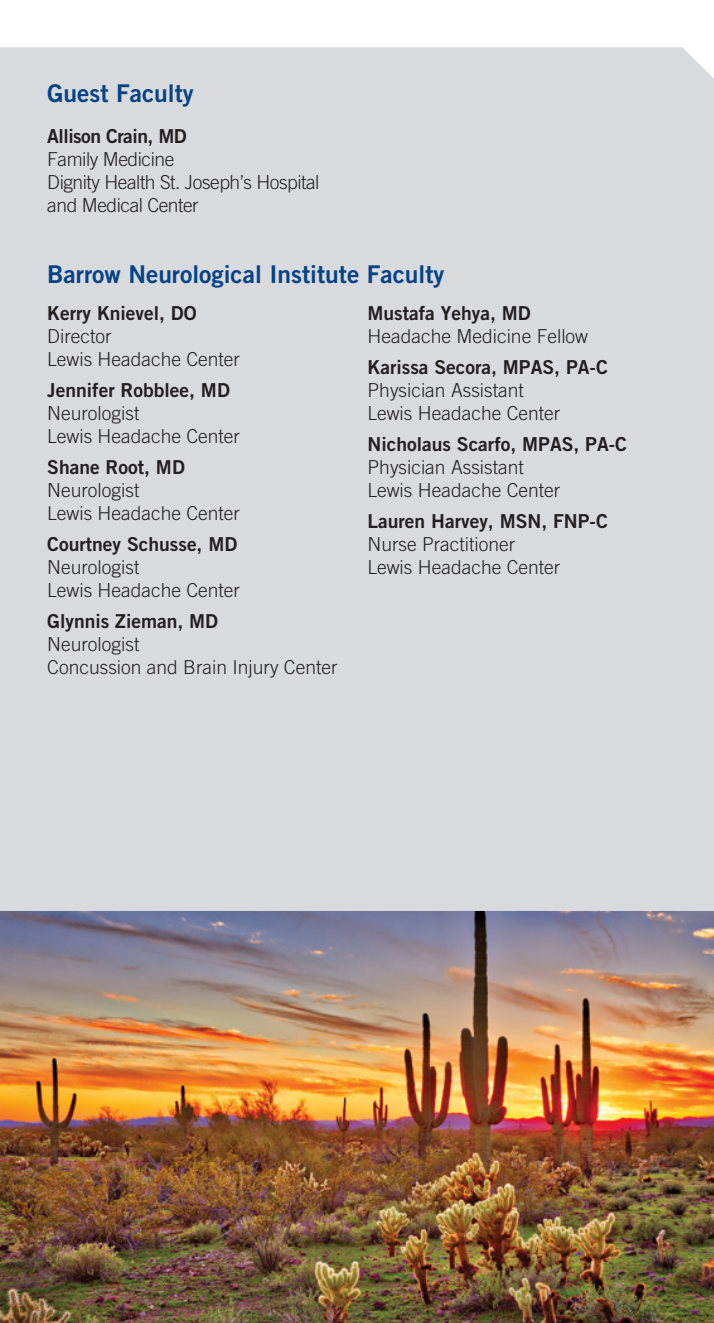
<style>
.page{position:relative;width:714px;height:1323px;background:#fff}
.page>*{position:absolute;margin:0;border:0;box-sizing:border-box;transform-origin:0 0}
.t1{font:24.5px "Trade Gothic LT Pro Bd 2";color:#054286}
.t2{font:300 19.25px/23.1px "Trade Gothic LT Pro";color:#231f20}
.t3{font:19.25px "Trade Gothic LT Pro Bd 2";color:#231f20}
.t4{font:300 19.25px/23.1px "Trade Gothic LT Pro";letter-spacing:-.025em;color:#231f20}
.t5{font:19.25px "Trade Gothic LT Pro Bd 2";letter-spacing:-.025em;color:#231f20}
</style>
<div class="page">
<img style="left:0;top:911px;width:713px;height:412px">
<div style="left:0;top:47px;width:713px;height:864px;background:#d9dadd"></div>
<p class="t1" style="left:47px;top:78px;width:148px">Guest Faculty</p>
<p class="t5" style="left:47px;top:124px;width:141px">Allison Crain, MD</p>
<p class="t4" style="left:47px;top:147px;width:273px">Family Medicine<br>Dignity Health St. Joseph’s Hospital and Medical Center</p>
<p class="t1" style="left:47px;top:259px;width:398px">Barrow Neurological Institute Faculty</p>
<p class="t3" style="left:47px;top:301px;width:151px">Kerry Knievel, DO</p>
<p class="t2" style="left:47px;top:324px;width:194px">Director<br>Lewis Headache Center</p>
<p class="t3" style="left:47px;top:378px;width:184px">Jennifer Robblee, MD</p>
<p class="t2" style="left:47px;top:401px;width:194px">Neurologist<br>Lewis Headache Center</p>
<p class="t3" style="left:47px;top:455px;width:139px">Shane Root, MD</p>
<p class="t2" style="left:47px;top:478px;width:194px">Neurologist<br>Lewis Headache Center</p>
<p class="t3" style="left:47px;top:532px;width:191px">Courtney Schusse, MD</p>
<p class="t2" style="left:47px;top:556px;width:194px">Neurologist<br>Lewis Headache Center</p>
<p class="t3" style="left:47px;top:609px;width:172px">Glynnis Zieman, MD</p>
<p class="t2" style="left:47px;top:633px;width:291px">Neurologist<br>Concussion and Brain Injury Center</p>
<p class="t3" style="left:367px;top:301px;width:165px">Mustafa Yehya, MD</p>
<p class="t2" style="left:367px;top:324px;width:222px">Headache Medicine Fellow</p>
<p class="t3" style="left:367px;top:355px;width:241px">Karissa Secora, MPAS, PA-C</p>
<p class="t2" style="left:367px;top:378px;width:194px">Physician Assistant<br>Lewis Headache Center</p>
<p class="t3" style="left:367px;top:432px;width:261px">Nicholaus Scarfo, MPAS, PA-C</p>
<p class="t2" style="left:367px;top:455px;width:194px">Physician Assistant<br>Lewis Headache Center</p>
<p class="t3" style="left:367px;top:509px;width:242px">Lauren Harvey, MSN, FNP-C</p>
<p class="t2" style="left:367px;top:532px;width:194px">Nurse Practitioner<br>Lewis Headache Center</p>
</div>
